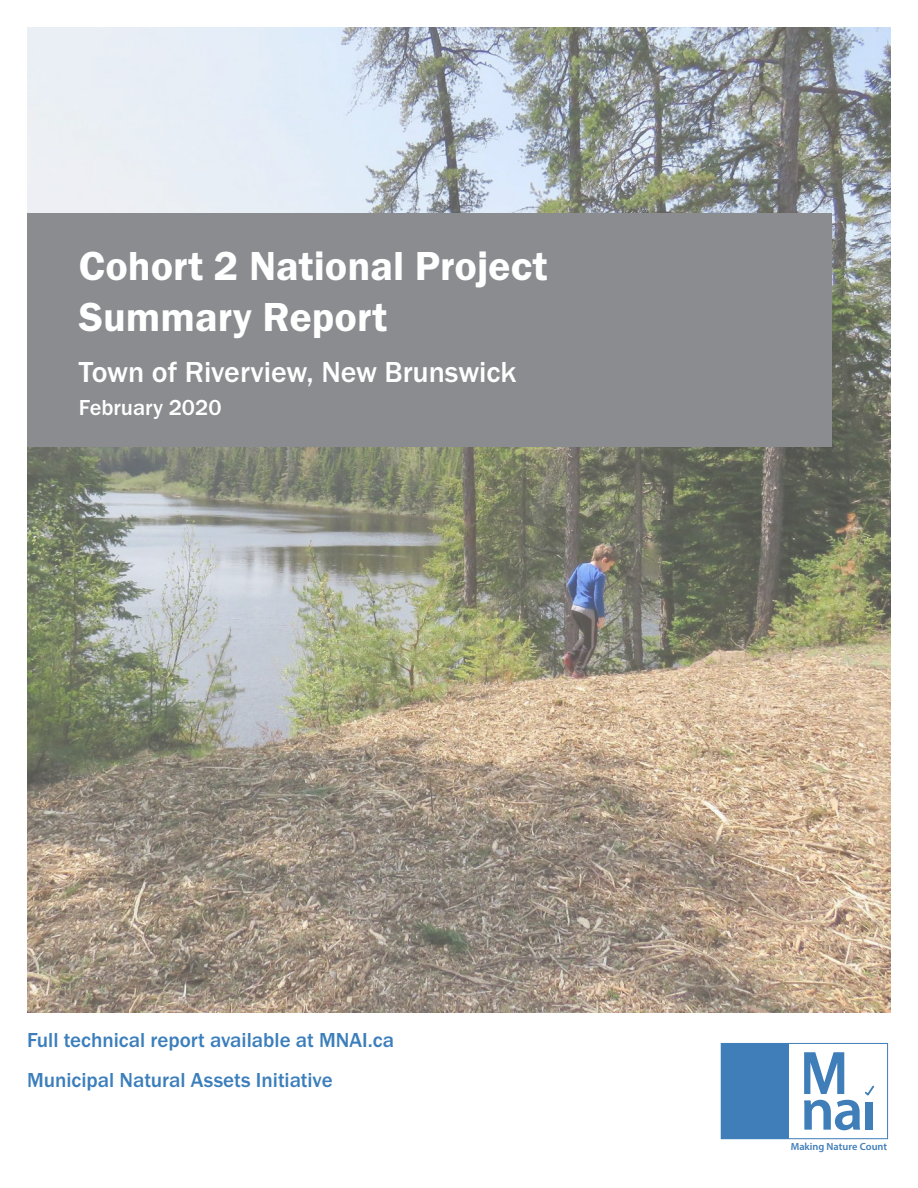
<style>
.page{position:relative;width:918px;height:1188px;background:#fff}
.page>*{position:absolute;margin:0;border:0;box-sizing:border-box;transform-origin:0 0}
.No_Spacing{font:42px/50.4px "Franklin Gothic URW Dem";color:#fff}
.No_Spacing-2{font:500 30px "Franklin Gothic URW";color:#fff}
.No_Spacing-3{font:500 22.5px "Franklin Gothic URW";color:#fff}
.No_Spacing-4{font:500 21px "Franklin Gothic URW";color:#3b7ebb}
.t1{font:600 10.35px "Myriad Pro";color:#407eb9}
</style>
<div class="page">
<img style="left:27px;top:27px;width:864px;height:985px">
<div style="left:721px;top:1043px;width:167px;height:96px;border:1px solid #407eb9"></div>
<div style="left:721px;top:1043px;width:68px;height:96px;background:#407eb9"></div>
<svg style="left:804px;top:1052px;width:70px;height:78px"></svg>
<div style="left:27px;top:214px;width:805px;height:233px;background:#8a8c8f"></div>
<p class="No_Spacing" style="left:79px;top:240px;width:470px">Cohort 2 National Project<br>Summary Report</p>
<p class="No_Spacing-2" style="left:79px;top:353px;width:439px">Town of Riverview, New Brunswick</p>
<p class="No_Spacing-3" style="left:79px;top:394px;width:144px">February 2020</p>
<p class="No_Spacing-4" style="left:27px;top:1027px;width:369px">Full technical report available at MNAI.ca</p>
<p class="No_Spacing-4" style="left:27px;top:1067px;width:307px">Municipal Natural Assets Initiative</p>
<p class="t1" style="left:791px;top:1140px;width:98px">Making Nature Count</p>
</div>
